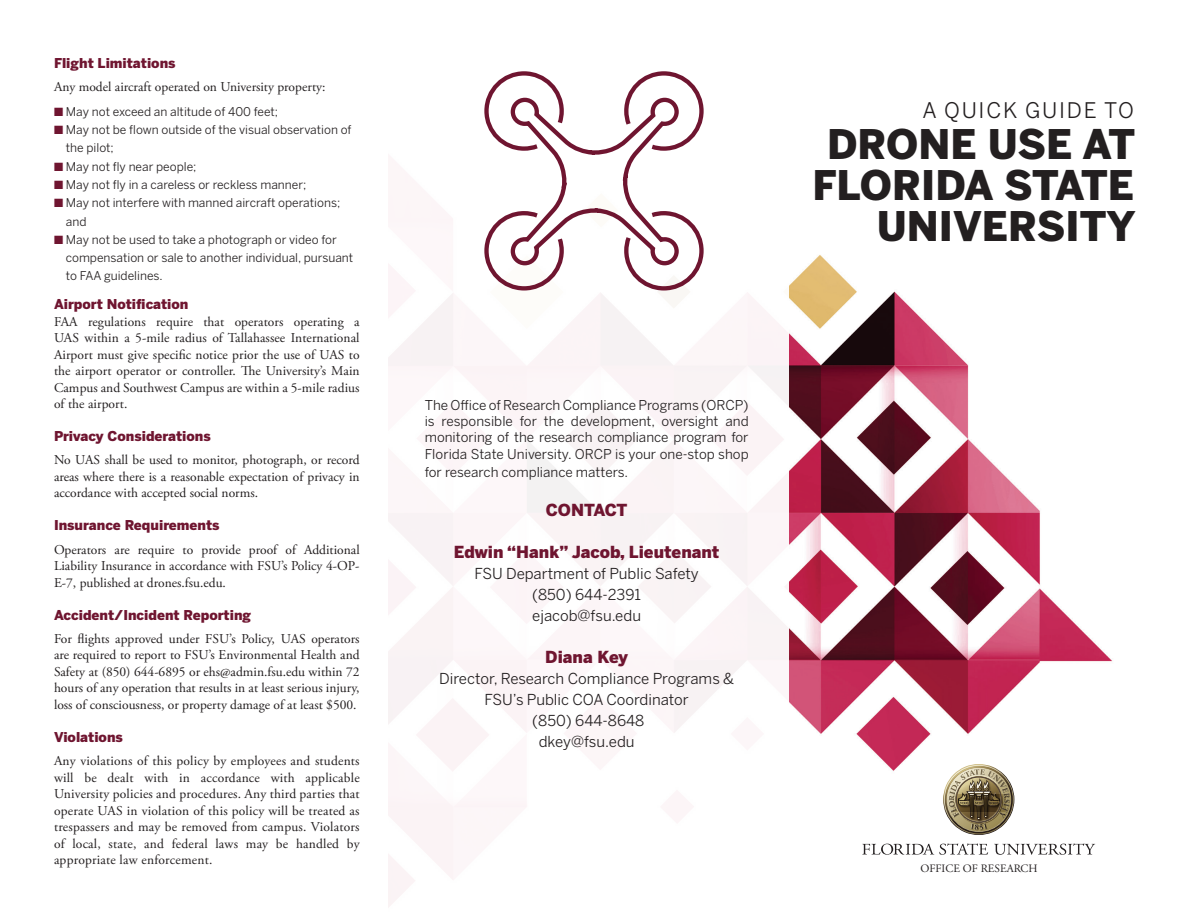
<style>
.page{position:relative;width:1188px;height:918px;background:#fff}
.page>*{position:absolute;margin:0;border:0;box-sizing:border-box;transform-origin:0 0}
.t1{font:900 40.5px/41.1px "Benton Sans";color:#231f20;text-align:center}
.t2{font:21.3px "Benton Sans";letter-spacing:.08em;color:#231f20}
.t3{font:900 16.5px "Benton Sans";color:#6f1530}
.t4{font:900 16.5px "Benton Sans";letter-spacing:-.02em;color:#6f1530}
.t5{font:15px "Benton Sans";color:#231f20}
.t6{font:13.5px/16.5px "Adobe Garamond Pro";color:#231f20;text-align:justify}
.t7{font:13.5px/16.2px "Benton Sans";color:#231f20;text-align:justify}
.t8{font:900 13.5px "Benton Sans";color:#6f1530}
.t9{font:12px/18.3px "Benton Sans";color:#231f20}
.t10{font:11.25px "Adobe Garamond Pro";color:#231f20}
.s1{color:#6f1530}
</style>
<div class="page">
<img style="left:788px;top:255px;width:324px;height:598px">
<svg style="left:862px;top:843px;width:126px;height:12px"></svg>
<svg style="left:994px;top:843px;width:101px;height:12px"></svg>
<img style="left:937px;top:758px;width:84px;height:79px">
<img style="left:938px;top:759px;width:81px;height:57px">
<img style="left:941px;top:780px;width:78px;height:57px">
<img style="left:942px;top:762px;width:74px;height:75px">
<svg style="left:943px;top:764px;width:71px;height:71px"></svg>
<svg style="left:484px;top:71px;width:220px;height:220px"></svg>
<p class="t8" style="left:54px;top:54px;width:123px">Flight Limitations</p>
<p class="t6" style="left:54px;top:79px;width:273px">Any model aircraft operated on University property:</p>
<p class="t9" style="left:54px;top:102px;width:226px"><span class="s1">■</span> May not exceed an altitude of 400 feet;</p>
<p class="t9" style="left:66px;top:120px;width:287px;text-indent:-12px"><span class="s1">■</span> May not be flown outside of the visual observation of the pilot;</p>
<p class="t9" style="left:54px;top:157px;width:144px"><span class="s1">■</span> May not fly near people;</p>
<p class="t9" style="left:54px;top:175px;width:254px"><span class="s1">■</span> May not fly in a careless or reckless manner;</p>
<p class="t9" style="left:66px;top:194px;width:276px;text-indent:-12px"><span class="s1">■</span> May not interfere with manned aircraft operations; and</p>
<p class="t9" style="left:66px;top:230px;width:289px;text-indent:-12px"><span class="s1">■</span> May not be used to take a photograph or video for compensation or sale to another individual, pursuant to FAA guidelines.</p>
<p class="t8" style="left:54px;top:296px;width:136px">Airport Notification</p>
<p class="t6" style="left:54px;top:314px;width:307px">FAA regulations require that operators operating a UAS within a 5-mile radius of Tallahassee International Airport must give specific notice prior the use of UAS to the airport operator or controller. The University’s Main Campus and Southwest Campus are within a 5-mile radius of the airport.</p>
<p class="t8" style="left:54px;top:428px;width:158px">Privacy Considerations</p>
<p class="t6" style="left:54px;top:452px;width:307px">No UAS shall be used to monitor, photograph, or record areas where there is a reasonable expectation of privacy in accordance with accepted social norms.</p>
<p class="t8" style="left:54px;top:517px;width:167px">Insurance Requirements</p>
<p class="t6" style="left:54px;top:542px;width:307px">Operators are require to provide proof of Additional Liability Insurance in accordance with FSU’s Policy 4-OP-E-7, published at drones.fsu.edu.</p>
<p class="t8" style="left:54px;top:607px;width:199px">Accident/Incident Reporting</p>
<p class="t6" style="left:54px;top:631px;width:307px">For flights approved under FSU’s Policy, UAS operators are required to report to FSU’s Environmental Health and Safety at (850) 644-6895 or ehs@admin.fsu.edu within 72 hours of any operation that results in at least serious injury, loss of consciousness, or property damage of at least $500.</p>
<p class="t8" style="left:54px;top:729px;width:70px">Violations</p>
<p class="t6" style="left:54px;top:753px;width:307px">Any violations of this policy by employees and students will be dealt with in accordance with applicable University policies and procedures. Any third parties that operate UAS in violation of this policy will be treated as trespassers and may be removed from campus. Violators of local, state, and federal laws may be handled by appropriate law enforcement.</p>
<p class="t7" style="left:425px;top:397px;width:326px">The Office of Research Compliance Programs (ORCP) is responsible for the development, oversight and monitoring of the research compliance program for Florida State University. ORCP is your one-stop shop</p>
<p class="t7" style="left:425px;top:464px;width:205px">for research compliance matters.</p>
<p class="t4" style="left:546px;top:500px;width:83px">CONTACT</p>
<p class="t3" style="left:454px;top:542px;width:267px">Edwin “Hank” Jacob, Lieutenant</p>
<p class="t5" style="left:475px;top:564px;width:226px">FSU Department of Public Safety</p>
<p class="t5" style="left:532px;top:585px;width:110px">(850) 644-2391</p>
<p class="t5" style="left:532px;top:606px;width:110px">ejacob@fsu.edu</p>
<p class="t3" style="left:545px;top:647px;width:84px">Diana Key</p>
<p class="t5" style="left:439px;top:669px;width:296px">Director, Research Compliance Programs &amp;</p>
<p class="t5" style="left:484px;top:690px;width:206px">FSU’s Public COA Coordinator</p>
<p class="t5" style="left:532px;top:711px;width:114px">(850) 644-8648</p>
<p class="t5" style="left:539px;top:732px;width:97px">dkey@fsu.edu</p>
<p class="t2" style="left:922px;top:98px;width:213px">A QUICK GUIDE TO</p>
<p class="t1" style="left:813px;top:123px;width:324px">DRONE USE AT<br>FLORIDA STATE</p>
<p class="t1" style="left:877px;top:205px;width:260px">UNIVERSITY</p>
<p class="t10" style="left:920px;top:861px;width:119px">OFFICE OF RESEARCH</p>
</div>
